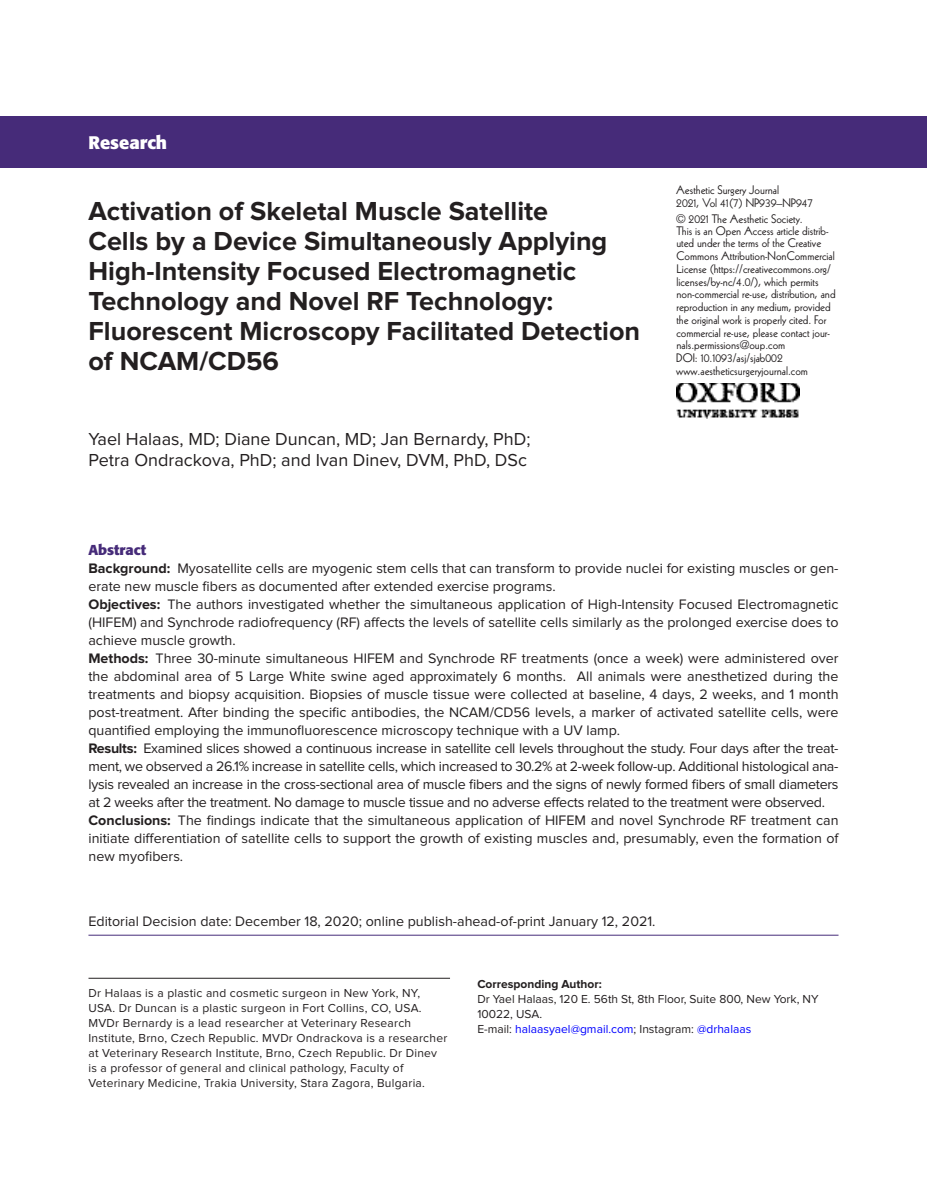
<style>
.page{position:relative;width:927px;height:1200px;background:#fff}
.page>*{position:absolute;margin:0;border:0;box-sizing:border-box;transform-origin:0 0}
.Article_Title{font:700 27px/30px "Proxima Nova";color:#231f20}
.Authors{font:18px/21px "Proxima Nova";color:#231f20}
.t1{font:700 18px "Formata";color:#fff}
.Abstract{font:14.25px/18px "Proxima Nova";color:#231f20;text-align:justify}
.Abstract_First{font:14.25px/18px "Proxima Nova";color:#231f20}
.History{font:14.25px "Proxima Nova";color:#231f20}
.Abstract_Head{font:700 14.25px "Formata";color:#462b79}
.Affiliation{font:12px/15px "Proxima Nova";letter-spacing:.02em;color:#231f20}
.CopyrightLine{font:12px/12.8px "Kabel LT Std";color:#231f20}
.FM_Correspondence{font:12px/15px "Proxima Nova";color:#231f20}
.DOI{font:12px "Kabel LT Std";color:#231f20}
.FM_Correspondence-2{font:12px "Proxima Nova";color:#00f}
.Copyright{font:12px "Kabel LT Std";color:#231f20}
.FM_Correspondence_He{font:700 12px "Proxima Nova";color:#231f20}
.s1{font-weight:700}
.s2{color:#231f20}
</style>
<div class="page">
<div style="left:0;top:116px;width:927px;height:51px;background:#462b79"></div>
<img style="left:676px;top:384px;width:123px;height:34px">
<hr style="left:89px;top:977px;width:361px;height:1px;background:#231f20">
<hr style="left:88px;top:934px;width:750px;height:1px;background:#462b79">
<p class="t1" style="left:88px;top:131px;width:80px">Research</p>
<p class="Article_Title" style="left:88px;top:197px;width:553px">Activation of Skeletal Muscle Satellite<br>Cells by a Device Simultaneously Applying High-Intensity Focused Electromagnetic Technology and Novel RF Technology:<br>Fluorescent Microscopy Facilitated Detection of NCAM/CD56</p>
<p class="Authors" style="left:88px;top:429px;width:444px">Yael Halaas, MD; Diane Duncan, MD; Jan Bernardy, PhD;<br>Petra Ondrackova, PhD; and Ivan Dinev, DVM, PhD, DSc</p>
<p class="Copyright" style="left:676px;top:183px;width:104px">Aesthetic Surgery Journal</p>
<p class="Copyright" style="left:676px;top:196px;width:139px">2021, Vol 41(7) NP939–NP947</p>
<p class="CopyrightLine" style="left:676px;top:212px;width:128px">© 2021 The Aesthetic Society.</p>
<p class="CopyrightLine" style="left:676px;top:224px;width:161px">This is an Open Access article distrib&shy;uted under the terms of the Creative Commons Attribution-NonCommercial License (https://creativecommons.org/ licenses/by-nc/4.0/), which permits non-commercial re-use, distribution, and reproduction in any medium, provided the original work is properly cited. For commercial re-use, please contact jour&shy;nals.permissions@oup.com</p>
<p class="DOI" style="left:676px;top:351px;width:108px">DOI: 10.1093/asj/sjab002</p>
<p class="DOI" style="left:676px;top:363px;width:133px">www.aestheticsurgeryjournal.com</p>
<p class="Abstract_Head" style="left:88px;top:541px;width:59px">Abstract</p>
<p class="Abstract_First" style="left:88px;top:559px;width:752px"><span class="s1">Background:</span> Myosatellite cells are myogenic stem cells that can transform to provide nuclei for existing muscles or gen&shy;erate new muscle fibers as documented after extended exercise programs.</p>
<p class="Abstract" style="left:88px;top:595px;width:752px"><span class="s1">Objectives:</span> The authors investigated whether the simultaneous application of High-Intensity Focused Electromagnetic (HIFEM) and Synchrode radiofrequency (RF) affects the levels of satellite cells similarly as the prolonged exercise does to achieve muscle growth.</p>
<p class="Abstract" style="left:88px;top:649px;width:752px"><span class="s1">Methods:</span> Three 30-minute simultaneous HIFEM and Synchrode RF treatments (once a week) were administered over the abdominal area of 5 Large White swine aged approximately 6 months. All animals were anesthetized during the treatments and biopsy acquisition. Biopsies of muscle tissue were collected at baseline, 4 days, 2 weeks, and 1 month post-treatment. After binding the specific antibodies, the NCAM/CD56 levels, a marker of activated satellite cells, were quantified employing the immunofluorescence microscopy technique with a UV lamp.</p>
<p class="Abstract" style="left:88px;top:739px;width:752px"><span class="s1">Results:</span> Examined slices showed a continuous increase in satellite cell levels throughout the study. Four days after the treat&shy;ment, we observed a 26.1% increase in satellite cells, which increased to 30.2% at 2-week follow-up. Additional histological ana&shy;lysis revealed an increase in the cross-sectional area of muscle fibers and the signs of newly formed fibers of small diameters at 2 weeks after the treatment. No damage to muscle tissue and no adverse effects related to the treatment were observed.</p>
<p class="Abstract" style="left:88px;top:811px;width:752px"><span class="s1">Conclusions:</span> The findings indicate that the simultaneous application of HIFEM and novel Synchrode RF treatment can initiate differentiation of satellite cells to support the growth of existing muscles and, presumably, even the formation of new myofibers.</p>
<p class="History" style="left:88px;top:914px;width:569px">Editorial Decision date: December 18, 2020; online publish-ahead-of-print January 12, 2021.</p>
<p class="Affiliation" style="left:89px;top:985px;width:360px">Dr Halaas is a plastic and cosmetic surgeon in New York, NY, USA. Dr Duncan is a plastic surgeon in Fort Collins, CO, USA.<br>MVDr Bernardy is a lead researcher at Veterinary Research Institute, Brno, Czech Republic. MVDr Ondrackova is a researcher at Veterinary Research Institute, Brno, Czech Republic. Dr Dinev is a professor of general and clinical pathology, Faculty of Veterinary Medicine, Trakia University, Stara Zagora, Bulgaria.</p>
<p class="FM_Correspondence_He" style="left:477px;top:977px;width:126px">Corresponding Author:</p>
<p class="FM_Correspondence" style="left:477px;top:991px;width:343px">Dr Yael Halaas, 120 E. 56th St, 8th Floor, Suite 800, New York, NY<br>10022, USA.</p>
<p class="FM_Correspondence-2" style="left:477px;top:1022px;width:275px"><span class="s2">E-mail:</span> halaasyael@gmail.com<span class="s2">; Instagram:</span> @drhalaas</p>
</div>
